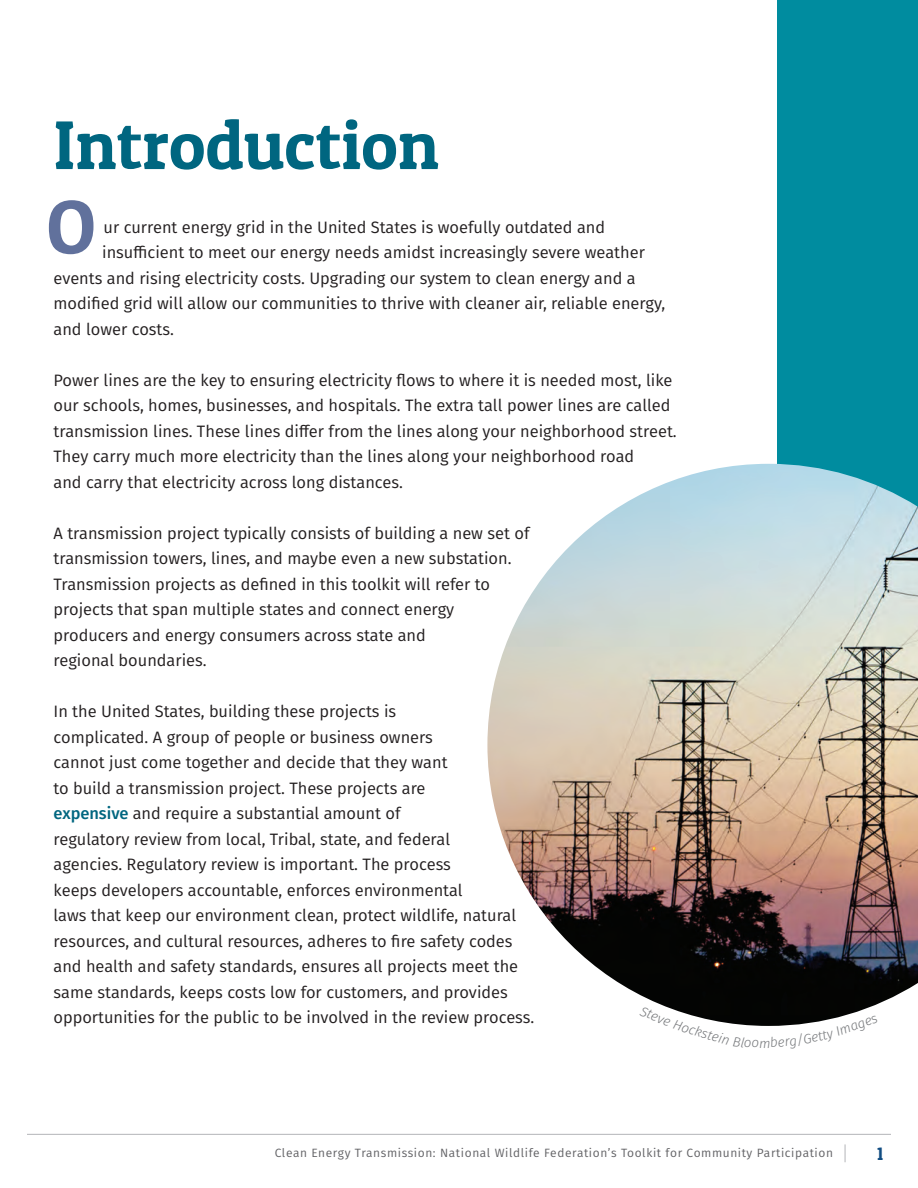
<style>
.page{position:relative;width:918px;height:1188px;background:#fff}
.page>*{position:absolute;margin:0;border:0;box-sizing:border-box;transform-origin:0 0}
.t1{font:76.5px "Patua One";color:#61719c}
.t2{font:69px "Patua One";color:#006680}
.t3{font:18px "Patua One";color:#114d82}
.t4{font:16.5px/25.5px "Fira Sans";color:#231f20}
.t5{font:italic 300 13.5px "Fira Sans";color:#76787b}
.t6{font:12px "Fira Sans";letter-spacing:.05em;color:#636366}
.s1{font-weight:500;color:#006680}
</style>
<div class="page">
<hr style="left:27px;top:1134px;width:864px;height:1px;background:#bcbdc0">
<svg style="left:844px;top:1144px;width:2px;height:18px"></svg>
<div style="left:778px;top:0;width:140px;height:551px;background:#008c9f"></div>
<img style="left:487px;top:464px;width:431px;height:562px">
<svg style="left:673px;top:1019px;width:23px;height:7px"></svg>
<svg style="left:870px;top:1015px;width:8px;height:9px"></svg>
<p class="t2" style="left:54px;top:102px;width:387px">Introduction</p>
<p class="t1" style="left:47px;top:179px;width:51px">O</p>
<p class="t4" style="left:104px;top:214px;width:503px">ur current energy grid in the United States is woefully outdated and</p>
<p class="t4" style="left:54px;top:240px;width:613px;text-indent:49px">insufficient to meet our energy needs amidst increasingly severe weather events and rising electricity costs. Upgrading our system to clean energy and a modified grid will allow our communities to thrive with cleaner air, reliable energy, and lower costs.</p>
<p class="t4" style="left:54px;top:367px;width:625px">Power lines are the key to ensuring electricity flows to where it is needed most, like our schools, homes, businesses, and hospitals. The extra tall power lines are called transmission lines. These lines differ from the lines along your neighborhood street.<br>They carry much more electricity than the lines along your neighborhood road</p>
<p class="t4" style="left:54px;top:469px;width:351px">and carry that electricity across long distances.</p>
<p class="t4" style="left:54px;top:520px;width:477px">A transmission project typically consists of building a new set of</p>
<p class="t4" style="left:54px;top:545px;width:460px">transmission towers, lines, and maybe even a new substation.</p>
<p class="t4" style="left:54px;top:571px;width:438px">Transmission projects as defined in this toolkit will refer to</p>
<p class="t4" style="left:54px;top:596px;width:402px">projects that span multiple states and connect energy</p>
<p class="t4" style="left:54px;top:622px;width:374px">producers and energy consumers across state and</p>
<p class="t4" style="left:54px;top:647px;width:155px">regional boundaries.</p>
<p class="t4" style="left:54px;top:698px;width:344px">In the United States, building these projects is</p>
<p class="t4" style="left:54px;top:724px;width:381px">complicated. A group of people or business owners</p>
<p class="t4" style="left:54px;top:749px;width:396px">cannot just come together and decide that they want</p>
<p class="t4" style="left:54px;top:775px;width:374px">to build a transmission project. These projects are</p>
<p class="t4" style="left:54px;top:800px;width:349px"><span class="s1">expensive</span> and require a substantial amount of</p>
<p class="t4" style="left:54px;top:826px;width:398px">regulatory review from local, Tribal, state, and federal</p>
<p class="t4" style="left:54px;top:851px;width:399px">agencies. Regulatory review is important. The process</p>
<p class="t4" style="left:54px;top:877px;width:411px">keeps developers accountable, enforces environmental</p>
<p class="t4" style="left:54px;top:902px;width:464px">laws that keep our environment clean, protect wildlife, natural</p>
<p class="t4" style="left:54px;top:928px;width:461px">resources, and cultural resources, adheres to fire safety codes</p>
<p class="t4" style="left:54px;top:953px;width:466px">and health and safety standards, ensures all projects meet the</p>
<p class="t4" style="left:54px;top:979px;width:456px">same standards, keeps costs low for customers, and provides</p>
<p class="t4" style="left:54px;top:1004px;width:482px">opportunities for the public to be involved in the review process.</p>
<p class="t5" style="left:644px;top:1002px;width:33px;rotate:21deg">Steve</p>
<p class="t5" style="left:698px;top:1022px;width:37px;rotate:16deg">kstein</p>
<p class="t5" style="left:744px;top:1033px;width:28px">oom</p>
<p class="t5" style="left:769px;top:1033px;width:29px;rotate:-5deg">berg</p>
<p class="t5" style="left:833px;top:1023px;width:39px;rotate:-19deg">Image</p>
<p class="t6" style="left:275px;top:1144px;width:560px">Clean Energy Transmission: National Wildlife Federation’s Toolkit for Community Participation</p>
<p class="t3" style="left:877px;top:1143px;width:8px">1</p>
</div>
